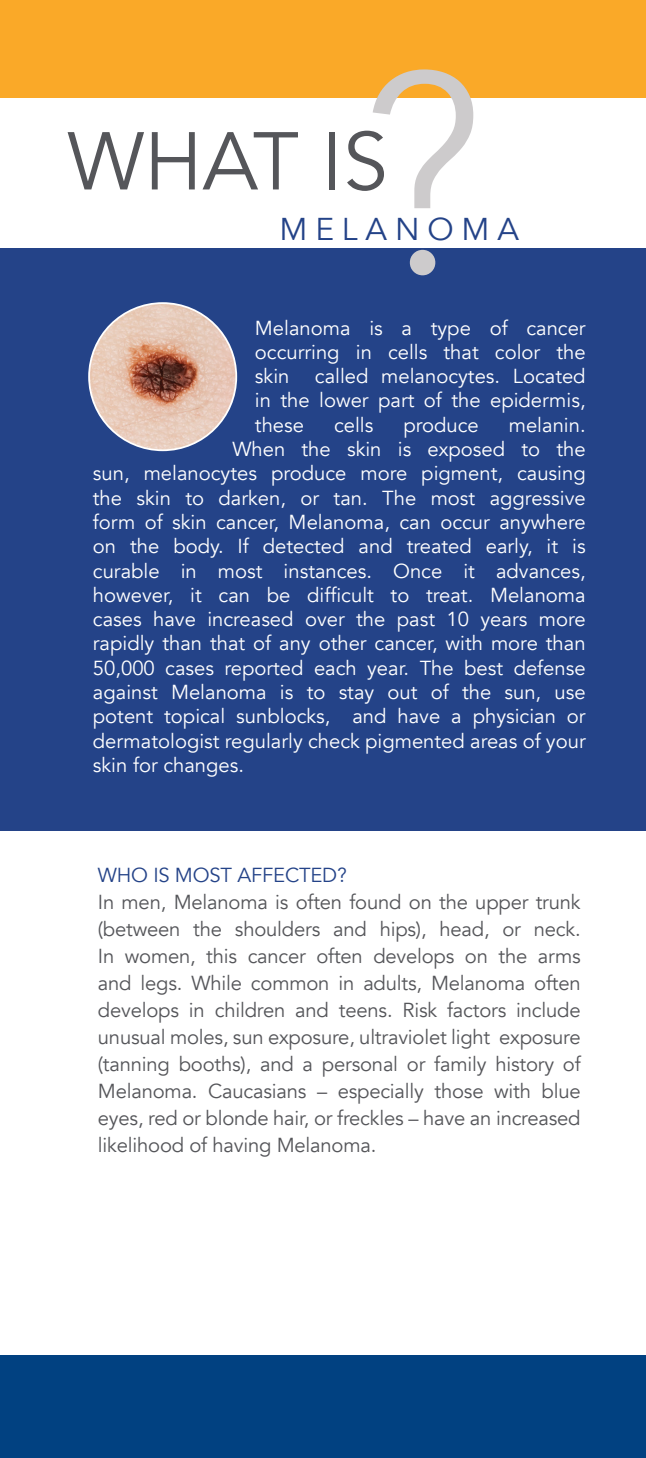
<style>
.page{position:relative;width:646px;height:1458px;background:#fff}
.page>*{position:absolute;margin:0;border:0;box-sizing:border-box;transform-origin:0 0}
.t1{font:81px "Avenir";color:#55565a}
.t2{font:31.5px "Avenir";letter-spacing:.25em;color:#244388}
.t3{font:20.25px/24.3px "Avenir";color:#fff;text-align:justify}
.t4{font:20.25px/27px "Avenir";letter-spacing:-.01em;color:#55565a;text-align:justify}
.t5{font:20.25px "Avenir";letter-spacing:-.01em;color:#244388}
</style>
<div class="page">
<div style="left:0;top:248px;width:646px;height:582px;background:#244388"></div>
<div style="left:0;top:0;width:646px;height:97px;background:#faa928"></div>
<div style="left:0;top:1356px;width:646px;height:102px;background:#014181"></div>
<svg style="left:373px;top:69px;width:100px;height:206px"></svg>
<img style="left:89px;top:303px;width:147px;height:147px;border-radius:74px">
<h2 class="t1" style="left:68px;top:113px;width:322px">WHAT IS</h2>
<h2 class="t2" style="left:280px;top:210px;width:241px">MELANOMA</h2>
<p class="t3" style="left:255px;top:316px;width:332px">Melanoma is a type of cancer occurring in cells that color the skin</p>
<p class="t3" style="left:255px;top:364px;width:332px;text-indent:60px">called melanocytes. Located in the lower part of the epidermis, these</p>
<p class="t3" style="left:334px;top:413px;width:41px">cells</p>
<p class="t3" style="left:403px;top:413px;width:77px">produce</p>
<p class="t3" style="left:509px;top:413px;width:78px">melanin.</p>
<p class="t3" style="left:232px;top:437px;width:355px">When the skin is exposed to the</p>
<p class="t3" style="left:93px;top:462px;width:494px">sun, melanocytes produce more pigment, causing</p>
<p class="t3" style="left:93px;top:486px;width:494px">the skin to darken, or tan. The most aggressive</p>
<p class="t3" style="left:93px;top:510px;width:494px">form of skin cancer, Melanoma, can occur anywhere</p>
<p class="t3" style="left:93px;top:534px;width:494px">on the body. If detected and treated early, it is</p>
<p class="t3" style="left:93px;top:559px;width:494px">curable in most instances. Once it advances,</p>
<p class="t3" style="left:93px;top:583px;width:494px">however, it can be difficult to treat. Melanoma</p>
<p class="t3" style="left:93px;top:607px;width:494px">cases have increased over the past 10 years more</p>
<p class="t3" style="left:93px;top:632px;width:494px">rapidly than that of any other cancer, with more than</p>
<p class="t3" style="left:93px;top:656px;width:494px">50,000 cases reported each year. The best defense</p>
<p class="t3" style="left:93px;top:680px;width:494px">against Melanoma is to stay out of the sun, use</p>
<p class="t3" style="left:93px;top:705px;width:494px">potent topical sunblocks, and have a physician or</p>
<p class="t3" style="left:93px;top:729px;width:494px">dermatologist regularly check pigmented areas of your</p>
<p class="t3" style="left:93px;top:753px;width:153px">skin for changes.</p>
<h3 class="t5" style="left:98px;top:863px;width:250px">WHO IS MOST AFFECTED?</h3>
<p class="t4" style="left:98px;top:889px;width:484px">In men, Melanoma is often found on the upper trunk (between the shoulders and hips), head, or neck.<br>In women, this cancer often develops on the arms and legs. While common in adults, Melanoma often develops in children and teens. Risk factors include unusual moles, sun exposure, ultraviolet light exposure (tanning booths), and a personal or family history of Melanoma. Caucasians – especially those with blue eyes, red or blonde hair, or freckles – have an increased likelihood of having Melanoma.</p>
</div>
